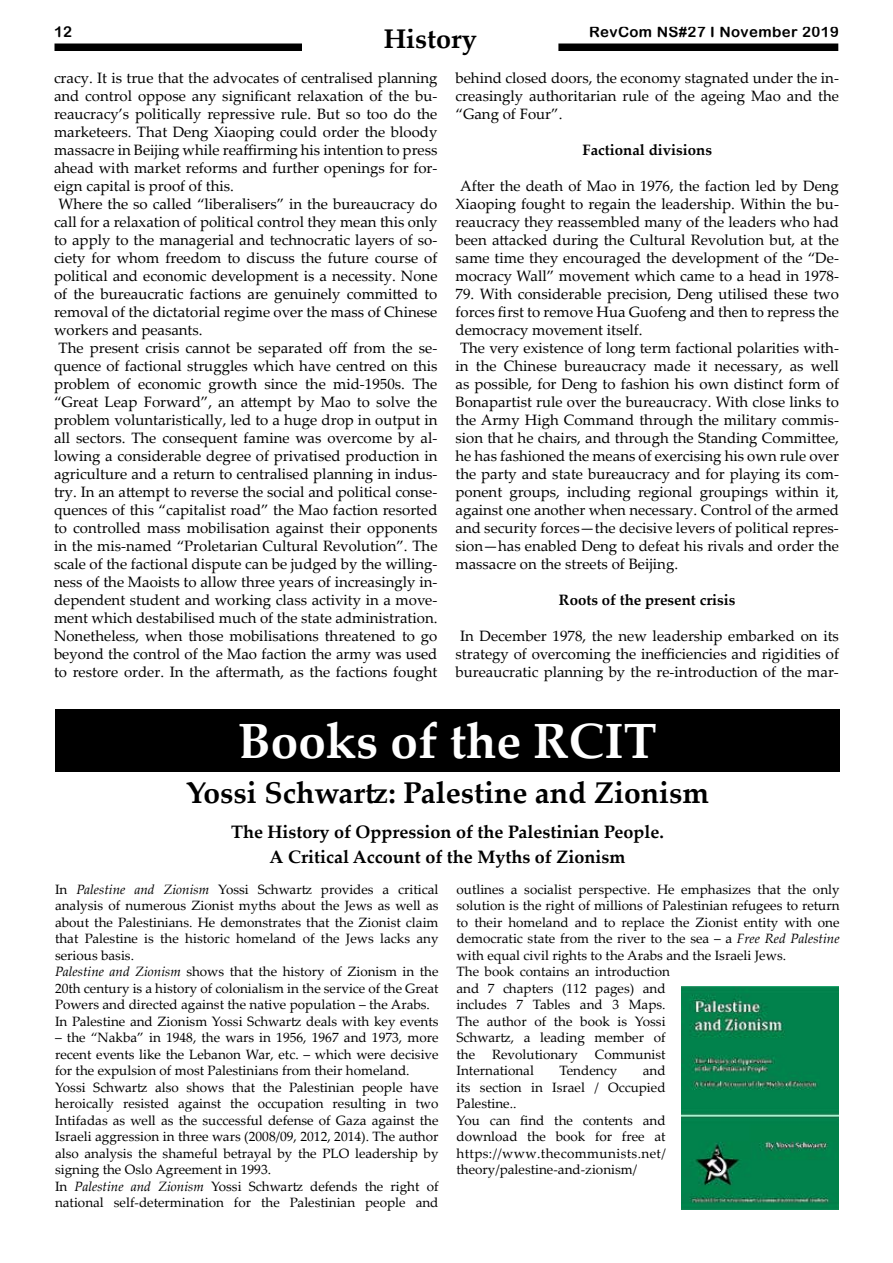
<style>
.page{position:relative;width:893px;height:1263px;background:#fff}
.page>*{position:absolute;margin:0;border:0;box-sizing:border-box;transform-origin:0 0}
.t1{font:700 49.5px "Palatino Linotype";color:#fff}
.t2{font:700 30px "Palatino Linotype";color:#000}
.t3{font:700 27px "Palatino Linotype";color:#000}
.t4{font:700 18px/25.5px "Palatino Linotype";color:#000;text-align:center}
.t5{font:15px/18px "Palatino Linotype";color:#000;text-align:justify}
.t6{font:700 15px "Palatino Linotype";color:#000}
.t7{font:15px "Arial Rounded MT Bold";letter-spacing:.025em;color:#000}
.t8{font:13.5px/16.5px "Palatino Linotype";color:#000}
.s1{font-style:italic}
</style>
<div class="page">
<div style="left:54px;top:44px;width:785px;height:7px;background:#000"></div>
<div style="left:55px;top:709px;width:785px;height:63px;background:#000"></div>
<img style="left:681px;top:987px;width:157px;height:223px">
<div style="left:303px;top:28px;width:255px;height:32px;background:#fff"></div>
<p class="t7" style="left:54px;top:23px;width:20px">12</p>
<p class="t7" style="left:589px;top:23px;width:251px">RevCom NS#27 I November 2019</p>
<h3 class="t3" style="left:384px;top:20px;width:94px">History</h3>
<p class="t5" style="left:54px;top:68px;width:385px">cracy. It is true that the advocates of centralised planning</p>
<p class="t5" style="left:54px;top:86px;width:385px">and control oppose any significant relaxation of the bu-</p>
<p class="t5" style="left:54px;top:104px;width:385px">reaucracy’s politically repressive rule. But so too do the</p>
<p class="t5" style="left:54px;top:122px;width:385px">marketeers. That Deng Xiaoping could order the bloody</p>
<p class="t5" style="left:54px;top:140px;width:385px">massacre in Beijing while reaffirming his intention to press</p>
<p class="t5" style="left:54px;top:158px;width:385px">ahead with market reforms and further openings for for-</p>
<p class="t5" style="left:54px;top:176px;width:181px">eign capital is proof of this.</p>
<p class="t5" style="left:58px;top:194px;width:380px">Where the so called “liberalisers” in the bureaucracy do</p>
<p class="t5" style="left:54px;top:212px;width:385px">call for a relaxation of political control they mean this only</p>
<p class="t5" style="left:54px;top:230px;width:385px">to apply to the managerial and technocratic layers of so-</p>
<p class="t5" style="left:54px;top:248px;width:385px">ciety for whom freedom to discuss the future course of</p>
<p class="t5" style="left:54px;top:266px;width:385px">political and economic development is a necessity. None</p>
<p class="t5" style="left:54px;top:284px;width:385px">of the bureaucratic factions are genuinely committed to</p>
<p class="t5" style="left:54px;top:302px;width:385px">removal of the dictatorial regime over the mass of Chinese</p>
<p class="t5" style="left:54px;top:320px;width:150px">workers and peasants.</p>
<p class="t5" style="left:58px;top:338px;width:380px">The present crisis cannot be separated off from the se-</p>
<p class="t5" style="left:54px;top:356px;width:385px">quence of factional struggles which have centred on this</p>
<p class="t5" style="left:54px;top:374px;width:385px">problem of economic growth since the mid-1950s. The</p>
<p class="t5" style="left:54px;top:392px;width:385px">“Great Leap Forward”, an attempt by Mao to solve the</p>
<p class="t5" style="left:54px;top:410px;width:385px">problem voluntaristically, led to a huge drop in output in</p>
<p class="t5" style="left:54px;top:428px;width:385px">all sectors. The consequent famine was overcome by al-</p>
<p class="t5" style="left:54px;top:446px;width:385px">lowing a considerable degree of privatised production in</p>
<p class="t5" style="left:54px;top:464px;width:385px">agriculture and a return to centralised planning in indus-</p>
<p class="t5" style="left:54px;top:482px;width:385px">try. In an attempt to reverse the social and political conse-</p>
<p class="t5" style="left:54px;top:500px;width:385px">quences of this “capitalist road” the Mao faction resorted</p>
<p class="t5" style="left:54px;top:518px;width:385px">to controlled mass mobilisation against their opponents</p>
<p class="t5" style="left:54px;top:536px;width:385px">in the mis-named “Proletarian Cultural Revolution”. The</p>
<p class="t5" style="left:54px;top:554px;width:385px">scale of the factional dispute can be judged by the willing-</p>
<p class="t5" style="left:54px;top:572px;width:385px">ness of the Maoists to allow three years of increasingly in-</p>
<p class="t5" style="left:54px;top:590px;width:385px">dependent student and working class activity in a move-</p>
<p class="t5" style="left:54px;top:608px;width:385px">ment which destabilised much of the state administration.</p>
<p class="t5" style="left:54px;top:626px;width:385px">Nonetheless, when those mobilisations threatened to go</p>
<p class="t5" style="left:54px;top:644px;width:385px">beyond the control of the Mao faction the army was used</p>
<p class="t5" style="left:54px;top:662px;width:385px">to restore order. In the aftermath, as the factions fought</p>
<p class="t5" style="left:455px;top:68px;width:385px">behind closed doors, the economy stagnated under the in&shy;creasingly authoritarian rule of the ageing Mao and the “Gang of Four”.</p>
<p class="t6" style="left:582px;top:139px;width:131px">Factional divisions</p>
<p class="t5" style="left:455px;top:176px;width:385px;text-align:center">After the death of Mao in 1976, the faction led by Deng Xiaoping fought to regain the leadership. Within the bu&shy;reaucracy they reassembled many of the leaders who had been attacked during the Cultural Revolution but, at the same time they encouraged the development of the “De&shy;mocracy Wall” movement which came to a head in 1978-</p>
<p class="t5" style="left:455px;top:284px;width:385px">79. With considerable precision, Deng utilised these two</p>
<p class="t5" style="left:455px;top:302px;width:385px">forces first to remove Hua Guofeng and then to repress the</p>
<p class="t5" style="left:455px;top:320px;width:189px">democracy movement itself.</p>
<p class="t5" style="left:460px;top:338px;width:380px">The very existence of long term factional polarities with-</p>
<p class="t5" style="left:455px;top:356px;width:385px">in the Chinese bureaucracy made it necessary, as well</p>
<p class="t5" style="left:455px;top:374px;width:385px">as possible, for Deng to fashion his own distinct form of</p>
<p class="t5" style="left:455px;top:392px;width:385px">Bonapartist rule over the bureaucracy. With close links to</p>
<p class="t5" style="left:455px;top:410px;width:385px">the Army High Command through the military commis-</p>
<p class="t5" style="left:455px;top:428px;width:385px">sion that he chairs, and through the Standing Committee,</p>
<p class="t5" style="left:455px;top:446px;width:385px">he has fashioned the means of exercising his own rule over</p>
<p class="t5" style="left:455px;top:464px;width:385px">the party and state bureaucracy and for playing its com-</p>
<p class="t5" style="left:455px;top:482px;width:385px">ponent groups, including regional groupings within it,</p>
<p class="t5" style="left:455px;top:500px;width:385px">against one another when necessary. Control of the armed</p>
<p class="t5" style="left:455px;top:518px;width:385px">and security forces—the decisive levers of political repres-</p>
<p class="t5" style="left:455px;top:536px;width:385px">sion—has enabled Deng to defeat his rivals and order the</p>
<p class="t5" style="left:455px;top:554px;width:224px">massacre on the streets of Beijing.</p>
<p class="t6" style="left:559px;top:589px;width:178px">Roots of the present crisis</p>
<p class="t5" style="left:455px;top:626px;width:385px">In December 1978, the new leadership embarked on its strategy of overcoming the inefficiencies and rigidities of bureaucratic planning by the re-introduction of the mar-</p>
<h1 class="t1" style="left:238px;top:706px;width:420px">Books of the RCIT</h1>
<h2 class="t2" style="left:186px;top:772px;width:524px">Yossi Schwartz: Palestine and Zionism</h2>
<p class="t4" style="left:231px;top:818px;width:434px">The History of Oppression of the Palestinian People.<br>A Critical Account of the Myths of Zionism</p>
<p class="t8" style="left:55px;top:880px;width:385px">In <span class="s1">Palestine and Zionism</span> Yossi Schwartz provides a critical analysis of numerous Zionist myths about the Jews as well as about the Palestinians. He demonstrates that the Zionist claim that Palestine is the historic homeland of the Jews lacks any serious basis.<br><span class="s1">Palestine and Zionism</span> shows that the history of Zionism in the 20th century is a history of colonialism in the service of the Great Powers and directed against the native population – the Arabs.<br>In Palestine and Zionism Yossi Schwartz deals with key events</p>
<p class="t8" style="left:55px;top:1029px;width:385px">– the “Nakba” in 1948, the wars in 1956, 1967 and 1973, more recent events like the Lebanon War, etc. – which were decisive for the expulsion of most Palestinians from their homeland.<br>Yossi Schwartz also shows that the Palestinian people have heroically resisted against the occupation resulting in two Intifadas as well as the successful defense of Gaza against the Israeli aggression in three wars (2008/09, 2012, 2014). The author also analysis the shameful betrayal by the PLO leadership by signing the Oslo Agreement in 1993.<br>In <span class="s1">Palestine and Zionism</span> Yossi Schwartz defends the right of national self-determination for the Palestinian people and</p>
<p class="t8" style="left:456px;top:880px;width:385px">outlines a socialist perspective. He emphasizes that the only solution is the right of millions of Palestinian refugees to return to their homeland and to replace the Zionist entity with one democratic state from the river to the sea – a <span class="s1">Free Red Palestine </span>with equal civil rights to the Arabs and the Israeli Jews.<br>The book contains an introduction<br>and 7 chapters (112 pages) and<br>includes 7 Tables and 3 Maps.<br>The author of the book is Yossi<br>Schwartz, a leading member of<br>the</p>
<p class="t8" style="left:492px;top:1045px;width:87px">Revolutionary</p>
<p class="t8" style="left:595px;top:1045px;width:72px">Communist</p>
<p class="t8" style="left:456px;top:1062px;width:79px">International</p>
<p class="t8" style="left:559px;top:1062px;width:59px">Tendency</p>
<p class="t8" style="left:456px;top:1062px;width:211px;text-indent:186px">and its section in Israel / Occupied<br>Palestine..<br>You can find the contents and download the book for free at https://www.thecommunists.net/ theory/palestine-and-zionism/</p>
</div>
